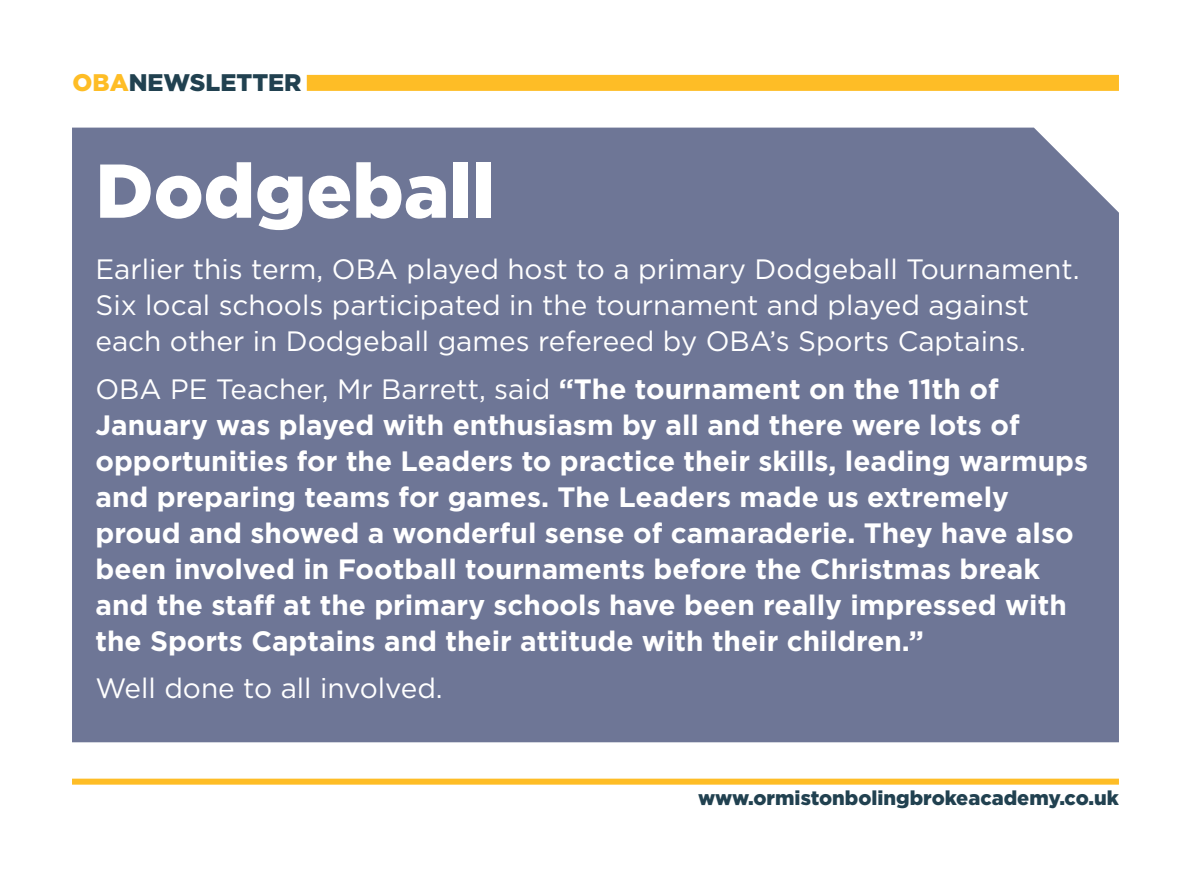
<style>
.page{position:relative;width:1191px;height:878px;background:#fff}
.page>*{position:absolute;margin:0;border:0;box-sizing:border-box;transform-origin:0 0}
.t1{font:900 76px "Gotham";color:#fff}
.t2{font:700 28px/36px "Gotham";color:#fff}
.t3{font:28px/36px "Gotham";color:#fff}
.t4{font:900 24px "Gotham";color:#214150}
.t5{font:900 20px "Gotham";color:#214150}
.s1{color:#febd26}
.s2{font-weight:400}
</style>
<div class="page">
<div style="left:307px;top:75px;width:812px;height:16px;background:#febd26"></div>
<div style="left:72px;top:127px;width:1047px;height:615px;background:#6e7696"></div>
<div style="left:72px;top:778px;width:1047px;height:6px;background:#febd26"></div>
<p class="t4" style="left:73px;top:66px;width:230px"><span class="s1">OBA</span>NEWSLETTER</p>
<h1 class="t1" style="left:95px;top:138px;width:401px">Dodgeball</h1>
<p class="t3" style="left:95px;top:251px;width:985px">Earlier this term, OBA played host to a primary Dodgeball Tournament.<br>Six local schools participated in the tournament and played against each other in Dodgeball games refereed by OBA’s Sports Captains.</p>
<p class="t2" style="left:95px;top:370px;width:994px"><span class="s2">OBA PE Teacher, Mr Barrett, said</span> “The tournament on the 11th of January was played with enthusiasm by all and there were lots of opportunities for the Leaders to practice their skills, leading warmups and preparing teams for games. The Leaders made us extremely proud and showed a wonderful sense of camaraderie. They have also been involved in Football tournaments before the Christmas break and the staff at the primary schools have been really impressed with the Sports Captains and their attitude with their children.”</p>
<p class="t3" style="left:95px;top:669px;width:349px">Well done to all involved.</p>
<p class="t5" style="left:698px;top:783px;width:422px">www.ormistonbolingbrokeacademy.co.uk</p>
</div>
